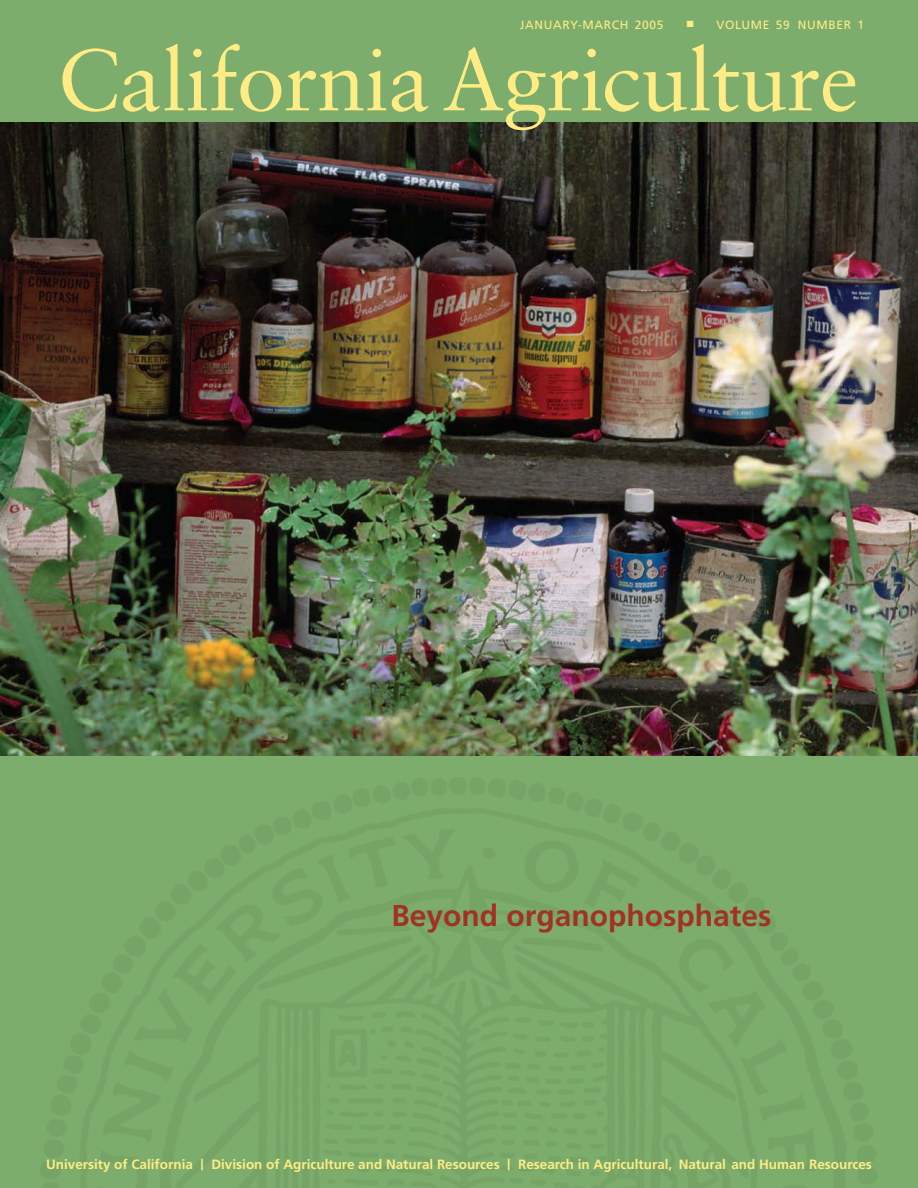
<style>
.page{position:relative;width:918px;height:1188px;background:#7dad6c}
.page>*{position:absolute;margin:0;border:0;box-sizing:border-box;transform-origin:0 0}
.t1{font:87px "Sabon";letter-spacing:-.01em;color:#ffec85}
.t2{font:700 30px "Frutiger";color:#a23223}
.t3{font:700 13.5px "Frutiger";color:#ffec85}
.t4{font:12px "Frutiger";letter-spacing:.055em;color:#ffec85}
.s1{font-size:15px}
</style>
<div class="page">
<img style="left:0;top:123px;width:918px;height:633px">
<p class="t4" style="left:520px;top:18px;width:145px">JANUARY-MARCH 2005</p>
<p class="t4" style="left:687px;top:18px;width:179px">■ VOLUME 59 NUM BER 1</p>
<h1 class="t1" style="left:57px;top:28px;width:803px">California Agriculture</h1>
<h2 class="t2" style="left:392px;top:898px;width:382px">Beyond organophosphates</h2>
<p class="t3" style="left:46px;top:1156px;width:827px">University of California <span class="s1">|</span> Division of Agriculture and Natural Re sourc es <span class="s1">|</span> Research in Agricultural, Natural and Human Re sourc es</p>
</div>
